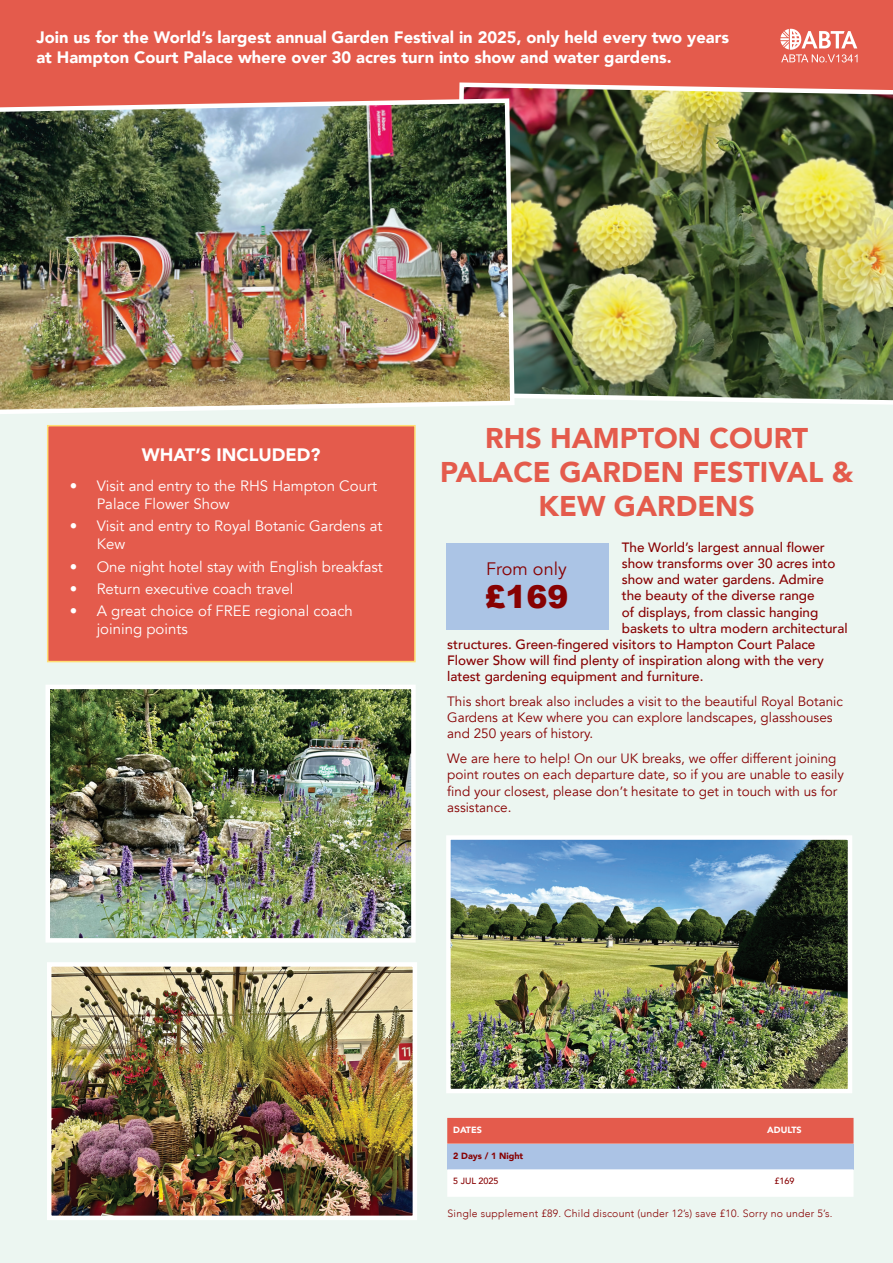
<style>
.page{position:relative;width:893px;height:1263px;background:#fff}
.page>*{position:absolute;margin:0;border:0;box-sizing:border-box;transform-origin:0 0}
.t1{font:900 31.5px "Arial";color:#870102}
.t2{font:900 28.5px/34.2px "Avenir";color:#e45b4c;text-align:center}
.t3{font:900 18px "Avenir";color:#fff}
.t4{font:18px "Avenir";color:#870102}
.t5{font:900 16.5px/19.8px "Avenir";color:#fff}
.t6{font:15px/18px "Avenir";color:#fff}
.t7{font:500 13.5px "Avenir";color:#870102}
.t8{font:13.5px/16.2px "Avenir";color:#870102}
.t9{font:300 10.5px "Avenir";letter-spacing:.02em;color:#870102}
.t10{font:900 9px "Avenir";color:#870102}
.t11{font:500 9px "Avenir";color:#870102}
.t12{font:900 9px "Avenir";color:#fff}
</style>
<div class="page">
<div style="left:0;top:409px;width:893px;height:854px;background:#ecf6f1"></div>
<div style="left:0;top:0;width:893px;height:115px;background:#e45b4c"></div>
<img style="left:459px;top:82px;width:434px;height:327px">
<img style="left:50px;top:690px;width:361px;height:248px">
<div style="left:45px;top:685px;width:371px;height:258px;border:4px solid #fff"></div>
<img style="left:52px;top:967px;width:360px;height:248px">
<div style="left:47px;top:962px;width:370px;height:258px;border:4px solid #fff"></div>
<div style="left:447px;top:1118px;width:406px;height:25px;background:#e45b4c"></div>
<div style="left:447px;top:1143px;width:406px;height:26px;background:#abc3e5"></div>
<svg style="left:447px;top:1169px;width:406px;height:28px"></svg>
<img style="left:790px;top:29px;width:12px;height:21px">
<img style="left:0;top:96px;width:517px;height:322px">
<div style="left:48px;top:426px;width:367px;height:235px;background:#e45b4c"></div>
<div style="left:47px;top:425px;width:369px;height:237px;border:2px solid #ffde74"></div>
<img style="left:451px;top:840px;width:396px;height:248px">
<div style="left:446px;top:835px;width:406px;height:258px;border:4px solid #fff"></div>
<div style="left:446px;top:543px;width:163px;height:86px;background:#abc4e5"></div>
<p class="t5" style="left:36px;top:27px;width:694px">Join us for the World’s largest annual Garden Festival in 2025, only held every two years at Hampton Court Palace where over 30 acres turn into show and water gardens.</p>
<h3 class="t3" style="left:142px;top:439px;width:180px">WHAT’S INCLUDED?</h3>
<p class="t6" style="left:97px;top:477px;width:282px;text-indent:-27px">• Visit and entry to the RHS Hampton Court<br>Palace Flower Show</p>
<p class="t6" style="left:97px;top:518px;width:287px;text-indent:-27px">• Visit and entry to Royal Botanic Gardens at<br>Kew</p>
<p class="t6" style="left:70px;top:558px;width:315px">• One night hotel stay with English breakfast</p>
<p class="t6" style="left:70px;top:580px;width:225px">• Return executive coach travel</p>
<p class="t6" style="left:97px;top:602px;width:258px;text-indent:-27px">• A great choice of FREE regional coach joining points</p>
<h2 class="t2" style="left:440px;top:420px;width:415px">RHS HAMPTON COURT<br>PALACE GARDEN FESTIVAL &amp;<br>KEW GARDENS</h2>
<p class="t7" style="left:622px;top:535px;width:205px">The World’s largest annual flower</p>
<p class="t7" style="left:622px;top:551px;width:215px">show transforms over 30 acres into</p>
<p class="t7" style="left:622px;top:568px;width:204px">show and water gardens. Admire</p>
<p class="t7" style="left:622px;top:584px;width:194px">the beauty of the diverse range</p>
<p class="t7" style="left:622px;top:600px;width:198px">of displays, from classic hanging</p>
<p class="t7" style="left:622px;top:616px;width:228px">baskets to ultra modern architectural</p>
<p class="t7" style="left:447px;top:632px;width:370px">structures. Green-fingered visitors to Hampton Court Palace</p>
<p class="t7" style="left:447px;top:649px;width:378px">Flower Show will find plenty of inspiration along with the very</p>
<p class="t7" style="left:447px;top:665px;width:258px">latest gardening equipment and furniture.</p>
<p class="t8" style="left:447px;top:693px;width:397px">This short break also includes a visit to the beautiful Royal Botanic<br>Gardens at Kew where you can explore landscapes, glasshouses and 250 years of history.</p>
<p class="t8" style="left:447px;top:751px;width:398px">We are here to help! On our UK breaks, we offer different joining point routes on each departure date, so if you are unable to easily find your closest, please don’t hesitate to get in touch with us for assistance.</p>
<h3 class="t4" style="left:486px;top:558px;width:82px">From only</h3>
<h1 class="t1" style="left:484px;top:574px;width:86px">£169</h1>
<p class="t12" style="left:453px;top:1122px;width:30px">DATES</p>
<p class="t12" style="left:767px;top:1122px;width:36px">ADULTS</p>
<p class="t10" style="left:453px;top:1148px;width:71px">2 Days / 1 Night</p>
<p class="t11" style="left:453px;top:1173px;width:47px">5 JUL 2025</p>
<p class="t11" style="left:774px;top:1173px;width:22px">£169</p>
<p class="t9" style="left:448px;top:1207px;width:386px">Single supplement £89. Child discount (under 12’s) save £10. Sorry no under 5’s.</p>
</div>
